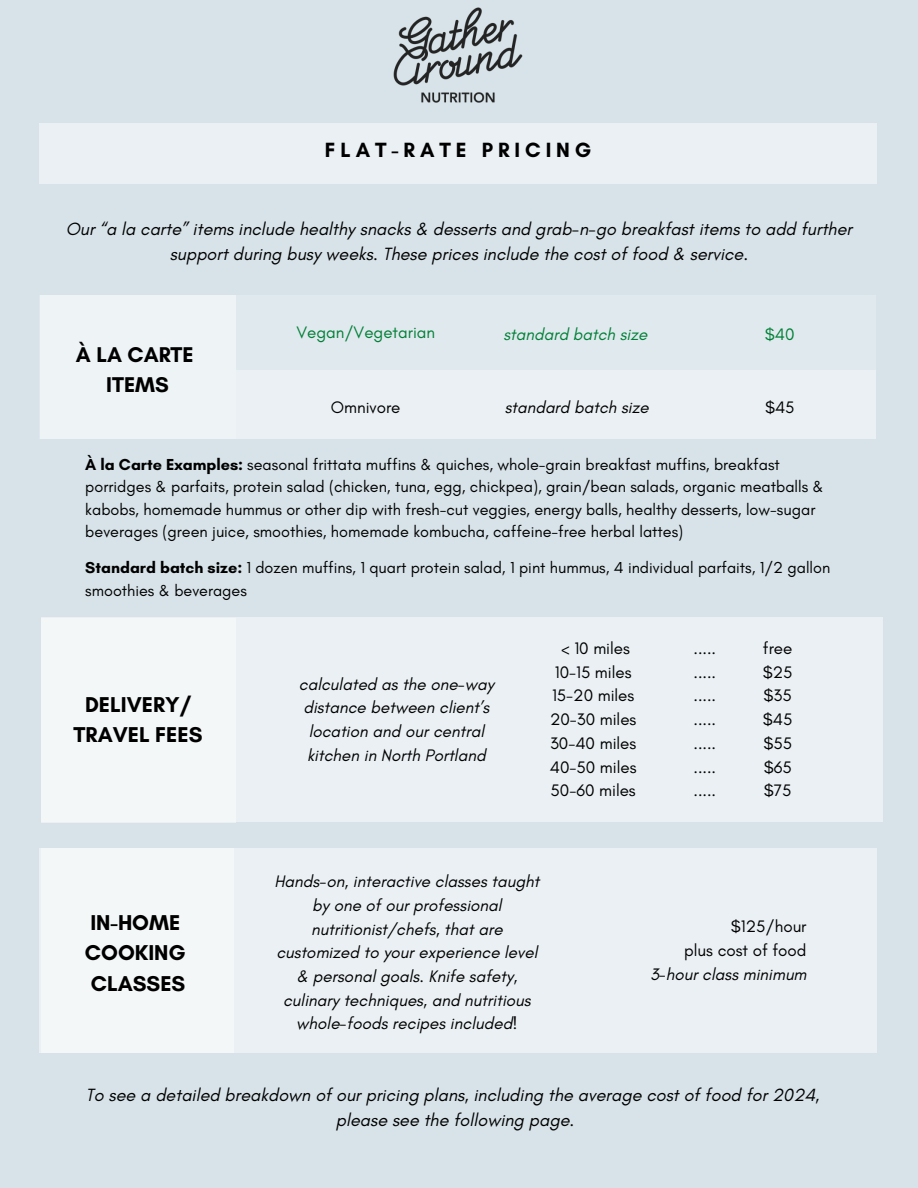
<style>
.page{position:relative;width:918px;height:1188px;background:#d7e3e8}
.page>*{position:absolute;margin:0;border:0;box-sizing:border-box;transform-origin:0 0}
.t1{font:700 21.9px "Glacial Indifference";color:#000}
.t2{font:700 21.75px "Glacial Indifference";color:#000}
.t3{font:700 21px "Glacial Indifference";letter-spacing:.235em;color:#000}
.t4{font:italic 18px/24.8px "Glacial Indifference";color:#000;text-align:center}
.t5{font:italic 16.95px/23.7px "Glacial Indifference";color:#000;text-align:center}
.t6{font:16.95px "Glacial Indifference";color:#000}
.t7{font:16.95px "Glacial Indifference";color:#008037}
.t8{font:italic 16.95px "Glacial Indifference";color:#008037}
.t9{font:16.2px/22.6px "Glacial Indifference";color:#000}
.s1{font-weight:700}
</style>
<div class="page">
<img style="left:393px;top:7px;width:130px;height:96px">
<div style="left:39px;top:123px;width:837px;height:61px;background:#eaf0f3"></div>
<div style="left:41px;top:618px;width:841px;height:204px;background:#eaf0f3"></div>
<div style="left:41px;top:618px;width:194px;height:205px;background:#f4f7f8"></div>
<div style="left:41px;top:295px;width:835px;height:143px;background:#eaf0f3"></div>
<div style="left:39px;top:295px;width:197px;height:143px;background:#eef3f5"></div>
<div style="left:236px;top:295px;width:640px;height:74px;background:#e0e9ed"></div>
<div style="left:41px;top:848px;width:835px;height:205px;background:#eaf0f3"></div>
<div style="left:39px;top:848px;width:195px;height:205px;background:#f4f7f8"></div>
<p class="t3" style="left:325px;top:137px;width:268px">FLAT-RATE PRICING</p>
<p class="t4" style="left:66px;top:217px;width:788px">Our “a la carte” items include healthy snacks &amp; desserts and grab-n-go breakfast items to add further support during busy weeks. These prices include the cost of food &amp; service.</p>
<p class="t2" style="left:76px;top:342px;width:119px">À LA CARTE</p>
<p class="t2" style="left:106px;top:371px;width:64px">ITEMS</p>
<p class="t7" style="left:296px;top:322px;width:140px">Vegan/Vegetarian</p>
<p class="t8" style="left:503px;top:324px;width:145px">standard batch size</p>
<p class="t6" style="left:331px;top:397px;width:71px">Omnivore</p>
<p class="t5" style="left:505px;top:395px;width:145px">standard batch size</p>
<p class="t7" style="left:765px;top:324px;width:31px">$40</p>
<p class="t6" style="left:765px;top:397px;width:31px">$45</p>
<p class="t9" style="left:85px;top:453px;width:740px"><span class="s1">À la Carte Examples:</span> seasonal frittata muffins &amp; quiches, whole-grain breakfast muffins, breakfast porridges &amp; parfaits, protein salad (chicken, tuna, egg, chickpea), grain/bean salads, organic meatballs &amp; kabobs, homemade hummus or other dip with fresh-cut veggies, energy balls, healthy desserts, low-sugar beverages (green juice, smoothies, homemade kombucha, caffeine-free herbal lattes)</p>
<p class="t9" style="left:85px;top:556px;width:746px"><span class="s1">Standard batch size:</span> 1 dozen muffins, 1 quart protein salad, 1 pint hummus, 4 individual parfaits, 1/2 gallon smoothies &amp; beverages</p>
<p class="t1" style="left:85px;top:692px;width:108px">DELIVERY/</p>
<p class="t1" style="left:74px;top:722px;width:130px">TRAVEL FEES</p>
<p class="t1" style="left:90px;top:910px;width:92px">IN-HOME</p>
<p class="t1" style="left:85px;top:940px;width:102px">COOKING</p>
<p class="t1" style="left:91px;top:970px;width:96px">CLASSES</p>
<p class="t5" style="left:299px;top:672px;width:197px">calculated as the one-way distance between client’s location and our central kitchen in North Portland</p>
<p class="t6" style="left:561px;top:638px;width:70px">&lt; 10 miles</p>
<p class="t6" style="left:555px;top:662px;width:78px">10-15 miles</p>
<p class="t6" style="left:552px;top:685px;width:84px">15-20 miles</p>
<p class="t6" style="left:550px;top:709px;width:88px">20-30 miles</p>
<p class="t6" style="left:550px;top:733px;width:88px">30-40 miles</p>
<p class="t6" style="left:550px;top:756px;width:88px">40-50 miles</p>
<p class="t6" style="left:551px;top:780px;width:87px">50-60 miles</p>
<p class="t6" style="left:694px;top:638px;width:24px">.....</p>
<p class="t6" style="left:694px;top:662px;width:24px">.....</p>
<p class="t6" style="left:694px;top:685px;width:24px">.....</p>
<p class="t6" style="left:694px;top:709px;width:24px">.....</p>
<p class="t6" style="left:694px;top:733px;width:24px">.....</p>
<p class="t6" style="left:694px;top:756px;width:24px">.....</p>
<p class="t6" style="left:694px;top:780px;width:24px">.....</p>
<p class="t6" style="left:763px;top:638px;width:31px">free</p>
<p class="t6" style="left:763px;top:662px;width:31px">$25</p>
<p class="t6" style="left:764px;top:685px;width:30px">$35</p>
<p class="t6" style="left:763px;top:709px;width:31px">$45</p>
<p class="t6" style="left:763px;top:733px;width:30px">$55</p>
<p class="t6" style="left:764px;top:756px;width:30px">$65</p>
<p class="t6" style="left:764px;top:780px;width:29px">$75</p>
<p class="t5" style="left:274px;top:869px;width:267px">Hands-on, interactive classes taught by one of our professional nutritionist/chefs, that are customized to your experience level &amp; personal goals. Knife safety, culinary techniques, and nutritious whole-foods recipes included!</p>
<p class="t6" style="left:731px;top:916px;width:77px">$125/hour</p>
<p class="t6" style="left:684px;top:940px;width:124px">plus cost of food</p>
<p class="t5" style="left:650px;top:962px;width:158px">3-hour class minimum</p>
<p class="t4" style="left:86px;top:1082px;width:735px">To see a detailed breakdown of our pricing plans, including the average cost of food for 2024,</p>
<p class="t4" style="left:336px;top:1107px;width:240px">please see the following page.</p>
</div>
